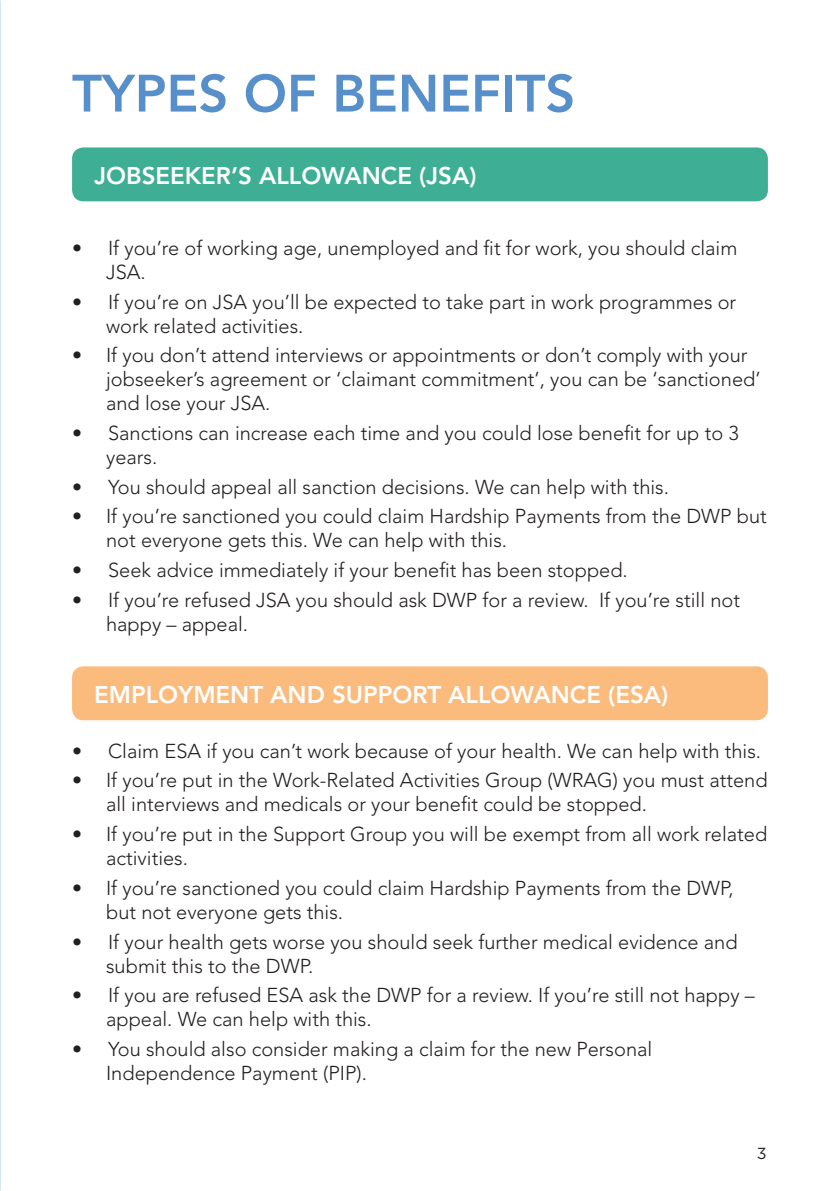
<style>
.page{position:relative;width:840px;height:1191px;background:#fff}
.page>*{position:absolute;margin:0;border:0;box-sizing:border-box;transform-origin:0 0}
.body_copy_use{font:800 52px "Avenir";color:#578fcb}
.body_copy_use-2{font:800 24px "Avenir";color:#fff}
.body_copy_use-3{font:300 20px/24px "Avenir";color:#231f20}
.t1{font:16px "Gotham";color:#231f20}
</style>
<div class="page">
<div style="left:72px;top:147px;width:695px;height:54px;background:#3eae94;border-radius:11px"></div>
<div style="left:72px;top:666px;width:695px;height:54px;background:#fbbb7d;border-radius:11px"></div>
<p class="body_copy_use" style="left:72px;top:63px;width:504px">TYPES OF BENEFITS</p>
<p class="body_copy_use-2" style="left:94px;top:162px;width:383px">JOBSEEKER’S ALLOWANCE (JSA)</p>
<p class="body_copy_use-3" style="left:106px;top:236px;width:632px;text-indent:-34px">• If you’re of working age, unemployed and fit for work, you should claim<br>JSA.</p>
<p class="body_copy_use-3" style="left:106px;top:289px;width:631px;text-indent:-34px">• If you’re on JSA you’ll be expected to take part in work programmes or work related activities.</p>
<p class="body_copy_use-3" style="left:106px;top:343px;width:655px;text-indent:-34px">• If you don’t attend interviews or appointments or don’t comply with your jobseeker’s agreement or ‘claimant commitment’, you can be ‘sanctioned’ and lose your JSA.</p>
<p class="body_copy_use-3" style="left:106px;top:421px;width:634px;text-indent:-34px">• Sanctions can increase each time and you could lose benefit for up to 3 years.</p>
<p class="body_copy_use-3" style="left:72px;top:475px;width:598px">• You should appeal all sanction decisions. We can help with this.</p>
<p class="body_copy_use-3" style="left:106px;top:504px;width:661px;text-indent:-34px">• If you’re sanctioned you could claim Hardship Payments from the DWP but not everyone gets this. We can help with this.</p>
<p class="body_copy_use-3" style="left:72px;top:558px;width:557px">• Seek advice immediately if your benefit has been stopped.</p>
<p class="body_copy_use-3" style="left:106px;top:588px;width:635px;text-indent:-34px">• If you’re refused JSA you should ask DWP for a review. If you’re still not happy – appeal.</p>
<p class="body_copy_use-2" style="left:94px;top:680px;width:575px">EMPLOYMENT AND SUPPORT ALLOWANCE (ESA)</p>
<p class="body_copy_use-3" style="left:72px;top:739px;width:690px">• Claim ESA if you can’t work because of your health. We can help with this.</p>
<p class="body_copy_use-3" style="left:106px;top:768px;width:662px;text-indent:-34px">• If you’re put in the Work-Related Activities Group (WRAG) you must attend all interviews and medicals or your benefit could be stopped.</p>
<p class="body_copy_use-3" style="left:106px;top:822px;width:662px;text-indent:-34px">• If you’re put in the Support Group you will be exempt from all work related activities.</p>
<p class="body_copy_use-3" style="left:106px;top:876px;width:628px;text-indent:-34px">• If you’re sanctioned you could claim Hardship Payments from the DWP, but not everyone gets this.</p>
<p class="body_copy_use-3" style="left:106px;top:929px;width:632px;text-indent:-34px">• If your health gets worse you should seek further medical evidence and submit this to the DWP.</p>
<p class="body_copy_use-3" style="left:106px;top:983px;width:650px;text-indent:-34px">• If you are refused ESA ask the DWP for a review. If you’re still not happy – appeal. We can help with this.</p>
<p class="body_copy_use-3" style="left:106px;top:1037px;width:547px;text-indent:-34px">• You should also consider making a claim for the new Personal<br>Independence Payment (PIP).</p>
<p class="t1" style="left:756px;top:1144px;width:11px">3</p>
</div>
